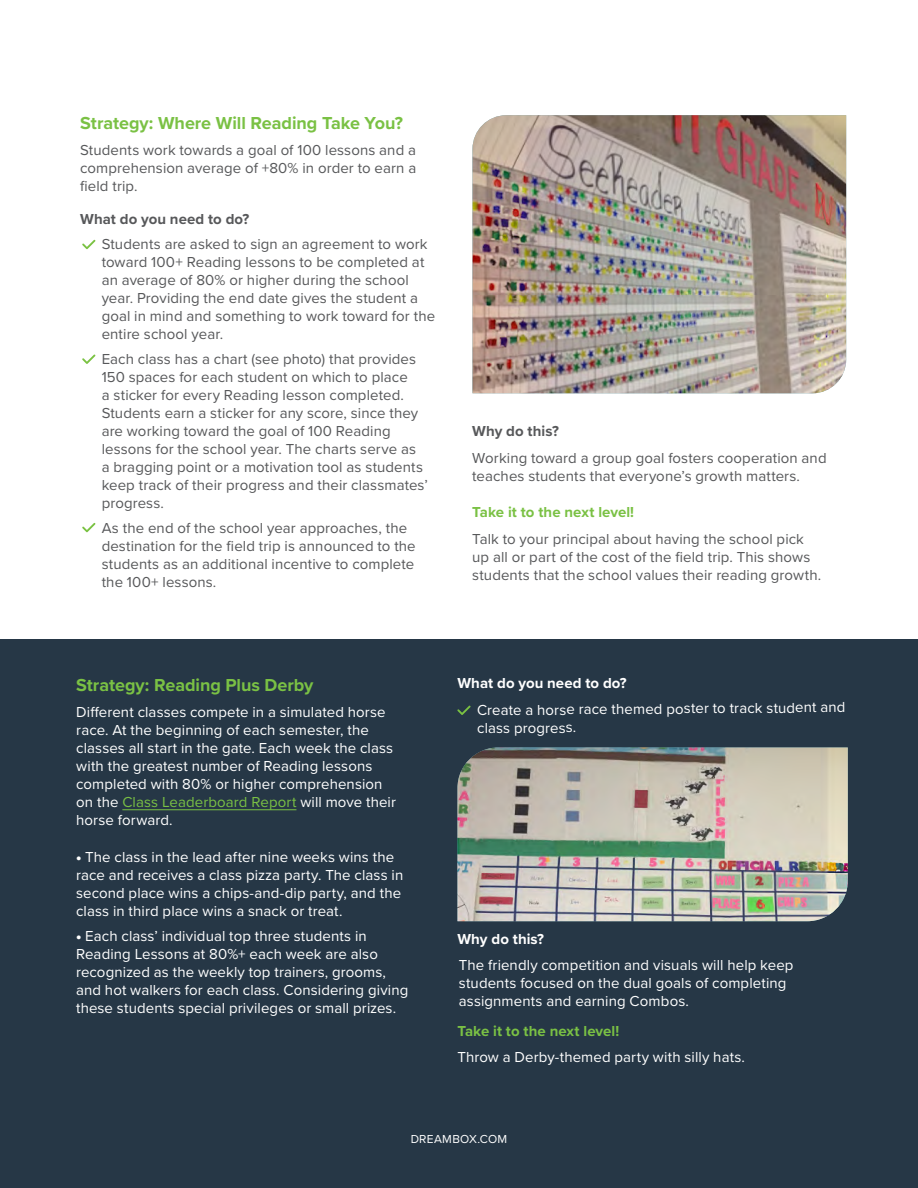
<style>
.page{position:relative;width:918px;height:1188px;background:#fff}
.page>*{position:absolute;margin:0;border:0;box-sizing:border-box;transform-origin:0 0}
.t1{font:700 18px "Proxima Nova";letter-spacing:-.005em;color:#7ac144}
.t2{font:15px/18px "Proxima Nova";letter-spacing:.005em;color:#57585a}
.t3{font:15px/18px "Proxima Nova";letter-spacing:.005em;color:#fff}
.t4{font:700 15px "Proxima Nova";letter-spacing:.005em;color:#7ac144}
.t5{font:700 15px "Proxima Nova";letter-spacing:.005em;color:#57585a}
.t6{font:700 15px "Proxima Nova";letter-spacing:.005em;color:#fff}
.t7{font:12px "Proxima Nova";letter-spacing:.02em;color:#fff}
.s1{color:#7ac144}
.s2{font-weight:900}
</style>
<div class="page">
<svg style="left:82px;top:240px;width:13px;height:9px"></svg>
<svg style="left:82px;top:354px;width:13px;height:10px"></svg>
<img style="left:472px;top:115px;width:374px;height:278px">
<div style="left:0;top:639px;width:918px;height:549px;background:#263746"></div>
<svg style="left:457px;top:706px;width:14px;height:9px"></svg>
<hr style="left:122px;top:809px;width:174px;height:1px;background:#7ac144">
<svg style="left:82px;top:523px;width:13px;height:9px"></svg>
<img style="left:458px;top:748px;width:390px;height:173px">
<p class="t1" style="left:80px;top:110px;width:324px">Strategy: Where Will Reading Take You?</p>
<p class="t2" style="left:80px;top:141px;width:338px;text-align:justify">Students work towards a goal of 100 lessons and a comprehension average of +80% in order to earn a field trip.</p>
<p class="t5" style="left:80px;top:208px;width:171px">What do you need to do?</p>
<p class="t2" style="left:102px;top:234px;width:335px">Students are asked to sign an agreement to work toward 100+ Reading lessons to be completed at an average of 80% or higher during the school year. Providing the end date gives the student a goal in mind and something to work toward for the entire school year.</p>
<p class="t2" style="left:102px;top:349px;width:328px">Each class has a chart (see photo) that provides 150 spaces for each student on which to place<br>a sticker for every Reading lesson completed.<br>Students earn a sticker for any score, since they are working toward the goal of 100 Reading lessons for the school year. The charts serve as<br>a bragging point or a motivation tool as students keep track of their progress and their classmates’ progress.</p>
<p class="t2" style="left:102px;top:518px;width:316px">As the end of the school year approaches, the destination for the field trip is announced to the students as an additional incentive to complete the 100+ lessons.</p>
<p class="t5" style="left:472px;top:420px;width:88px">Why do this?</p>
<p class="t2" style="left:472px;top:449px;width:356px">Working toward a group goal fosters cooperation and teaches students that everyone’s growth matters.</p>
<p class="t4" style="left:472px;top:501px;width:163px">Take it to the next level!</p>
<p class="t2" style="left:472px;top:529px;width:351px">Talk to your principal about having the school pick up all or part of the cost of the field trip. This shows students that the school values their reading growth.</p>
<p class="t1" style="left:76px;top:671px;width:239px">Strategy: Reading Plus Derby</p>
<p class="t3" style="left:76px;top:703px;width:321px">Different classes compete in a simulated horse race. At the beginning of each semester, the classes all start in the gate. Each week the class with the greatest number of Reading lessons completed with 80% or higher comprehension on the <span class="s1">Class Leaderboard Report</span> will move their horse forward.</p>
<p class="t3" style="left:76px;top:848px;width:329px"><span class="s2">•</span> The class in the lead after nine weeks wins the race and receives a class pizza party. The class in second place wins a chips-and-dip party, and the class in third place wins a snack or treat.</p>
<p class="t3" style="left:76px;top:926px;width:334px"><span class="s2">•</span> Each class’ individual top three students in Reading Lessons at 80%+ each week are also recognized as the weekly top trainers, grooms, and hot walkers for each class. Considering giving these students special privileges or small prizes.</p>
<p class="t6" style="left:457px;top:672px;width:171px">What do you need to do?</p>
<p class="t3" style="left:477px;top:703px;width:370px;line-height:16.8px;rotate:-1deg">Create a horse race themed poster to track student and class progress.</p>
<p class="t6" style="left:457px;top:928px;width:88px">Why do this?</p>
<p class="t3" style="left:459px;top:955px;width:336px">The friendly competition and visuals will help keep students focused on the dual goals of completing assignments and earning Combos.</p>
<p class="t4" style="left:457px;top:1020px;width:163px">Take it to the next level!</p>
<p class="t3" style="left:457px;top:1047px;width:289px">Throw a Derby-themed party with silly hats.</p>
<p class="t7" style="left:411px;top:1131px;width:98px">DREAMBOX.COM</p>
</div>
